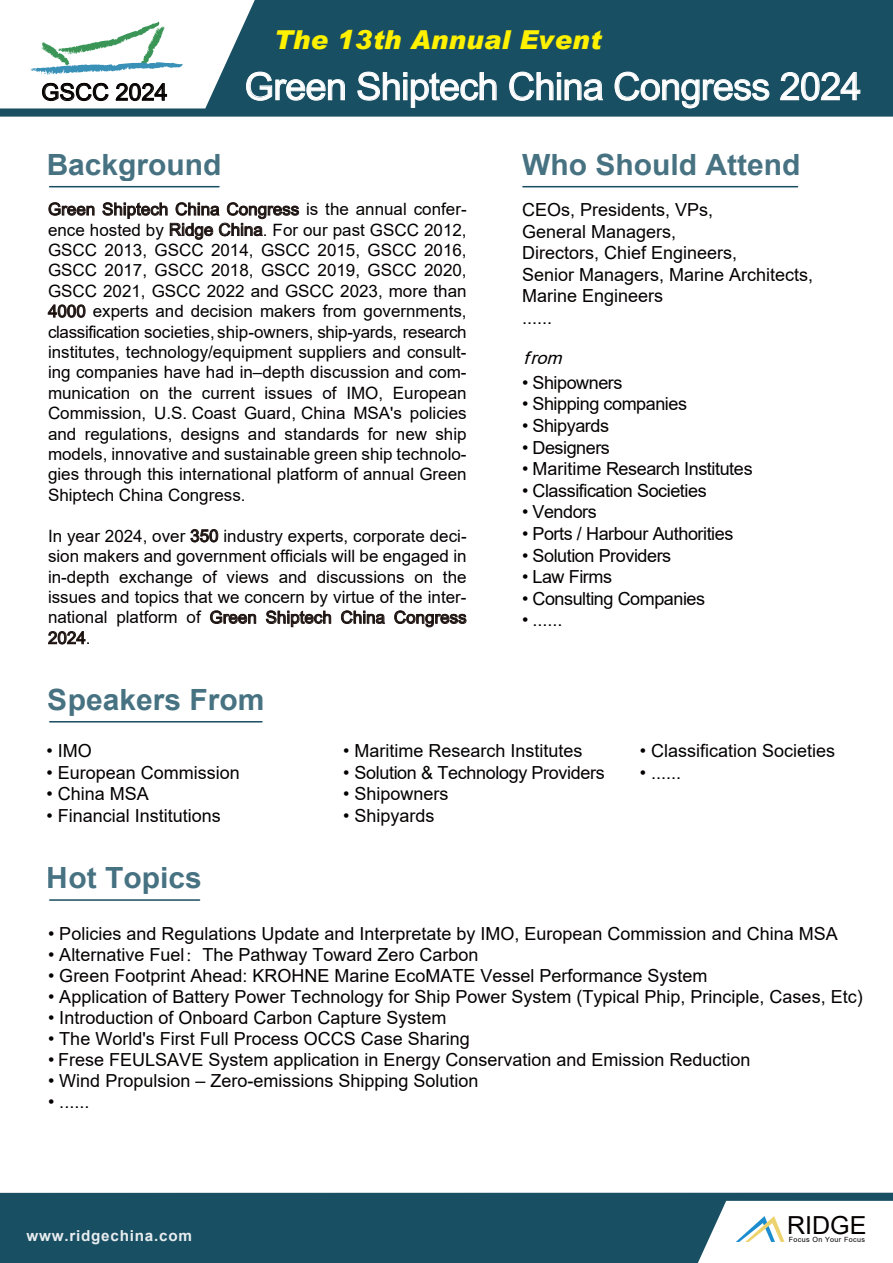
<style>
.page{position:relative;width:893px;height:1263px;background:#fff}
.page>*{position:absolute;margin:0;border:0;box-sizing:border-box;transform-origin:0 0}
.t1{font:37.95px "Arial";letter-spacing:-.02em;color:#fff}
.t2{font:700 29.25px "Arial";color:#194f63}
.t3{font:italic 900 26.1px "Arial";letter-spacing:.01em;color:#fff100}
.t4{font:24.9px "Arial";color:#040000}
.t5{font:23.25px "Arial";color:#040000}
.t6{font:18px/21.6px "Arial";color:#040000}
.t7{font:18px "Arial";letter-spacing:-.025em;color:#040000}
.t8{font:18px "Arial";letter-spacing:-.02em;color:#040000}
.t9{font:italic 17.4px "Arial";color:#040000;scale:1.04 1}
.t10{font:16.95px/20.4px "Arial";color:#040000;text-align:justify}
.t11{font:700 15.15px "Arial";letter-spacing:.05em;color:#fff}
.t12{font:7.2px "Arial";letter-spacing:.05em;color:#040000}
.s1{font-family:"Adobe Song Std";font-weight:300}
</style>
<div class="page">
<svg style="left:49px;top:202px;width:45px;height:14px"></svg>
<svg style="left:103px;top:202px;width:196px;height:37px"></svg>
<svg style="left:48px;top:305px;width:37px;height:13px"></svg>
<svg style="left:191px;top:529px;width:27px;height:13px"></svg>
<svg style="left:210px;top:611px;width:46px;height:13px"></svg>
<svg style="left:266px;top:611px;width:65px;height:16px"></svg>
<svg style="left:341px;top:611px;width:44px;height:13px"></svg>
<svg style="left:394px;top:611px;width:72px;height:16px"></svg>
<svg style="left:48px;top:631px;width:37px;height:13px"></svg>
<hr style="left:50px;top:899px;width:150px;height:2px;background:#184d61">
<hr style="left:50px;top:721px;width:212px;height:1px;background:#184d61">
<hr style="left:50px;top:186px;width:169px;height:1px;background:#184d61">
<hr style="left:523px;top:186px;width:275px;height:1px;background:#184d61">
<svg style="left:0;top:0;width:893px;height:117px;fill:#194f63"></svg>
<svg style="left:246px;top:71px;width:99px;height:30px;background:#457181"></svg>
<svg style="left:357px;top:71px;width:140px;height:37px;background:#3f6c7d"></svg>
<svg style="left:509px;top:71px;width:95px;height:30px;background:#447080"></svg>
<svg style="left:614px;top:71px;width:156px;height:37px;background:#3c6a7b"></svg>
<svg style="left:780px;top:72px;width:81px;height:29px;background:#4a7484"></svg>
<svg style="left:42px;top:83px;width:67px;height:18px"></svg>
<svg style="left:115px;top:83px;width:52px;height:18px"></svg>
<svg style="left:29px;top:21px;width:154px;height:54px"></svg>
<svg style="left:0;top:1193px;width:893px;height:70px;fill:#194f63"></svg>
<svg style="left:736px;top:1216px;width:48px;height:26px"></svg>
<h3 class="t5" style="left:41px;top:76px;width:128px">GSCC 2024</h3>
<h2 class="t2" style="left:47px;top:144px;width:177px">Background</h2>
<h3 class="t3" style="left:274px;top:23px;width:329px">The 13th Annual Event</h3>
<h1 class="t1" style="left:245px;top:60px;width:619px">Green Shiptech China Congress 2024</h1>
<h2 class="t2" style="left:522px;top:144px;width:280px">Who Should Attend</h2>
<p class="t10" style="left:48px;top:199px;width:420px">Green Shiptech China Congress is the annual confer&shy;ence hosted by Ridge China. For our past GSCC 2012, GSCC 2013, GSCC 2014, GSCC 2015, GSCC 2016, GSCC 2017, GSCC 2018, GSCC 2019, GSCC 2020, GSCC 2021, GSCC 2022 and GSCC 2023, more than 4000 experts and decision makers from governments, classification societies, ship-owners, ship-yards, research institutes, technology/equipment suppliers and consult&shy;ing companies have had in–depth discussion and com&shy;munication on the current issues of IMO, European Commission, U.S. Coast Guard, China MSA's policies and regulations, designs and standards for new ship models, innovative and sustainable green ship technolo&shy;gies through this international platform of annual Green Shiptech China Congress.</p>
<p class="t10" style="left:48px;top:525px;width:420px">In year 2024, over 350 industry experts, corporate deci&shy;sion makers and government officials will be engaged in in-depth exchange of views and discussions on the issues and topics that we concern by virtue of the inter&shy;national platform of Green Shiptech China Congress 2024.</p>
<h2 class="t2" style="left:48px;top:679px;width:218px">Speakers From</h2>
<p class="t6" style="left:522px;top:199px;width:293px">CEOs, Presidents, VPs,<br>General Managers,<br>Directors, Chief Engineers,<br>Senior Managers, Marine Architects,<br>Marine Engineers<br>......</p>
<p class="t9" style="left:524px;top:346px;width:44px">from</p>
<p class="t7" style="left:522px;top:370px;width:102px">• Shipowners</p>
<p class="t7" style="left:522px;top:392px;width:166px">• Shipping companies</p>
<p class="t7" style="left:522px;top:413px;width:88px">• Shipyards</p>
<p class="t7" style="left:522px;top:435px;width:89px">• Designers</p>
<p class="t7" style="left:522px;top:456px;width:232px">• Maritime Research Institutes</p>
<p class="t7" style="left:522px;top:478px;width:186px">• Classification Societies</p>
<p class="t7" style="left:522px;top:500px;width:76px">• Vendors</p>
<p class="t7" style="left:522px;top:521px;width:213px">• Ports / Harbour Authorities</p>
<p class="t7" style="left:522px;top:543px;width:151px">• Solution Providers</p>
<p class="t7" style="left:522px;top:564px;width:91px">• Law Firms</p>
<p class="t7" style="left:522px;top:586px;width:185px">• Consulting Companies</p>
<p class="t6" style="left:522px;top:609px;width:42px">• ......</p>
<p class="t6" style="left:47px;top:740px;width:47px">• IMO</p>
<p class="t6" style="left:47px;top:761px;width:195px">• European Commission</p>
<p class="t6" style="left:47px;top:783px;width:104px">• China MSA</p>
<p class="t6" style="left:47px;top:804px;width:176px">• Financial Institutions</p>
<h2 class="t2" style="left:47px;top:857px;width:157px">Hot Topics</h2>
<p class="t6" style="left:343px;top:740px;width:241px">• Maritime Research Institutes</p>
<p class="t8" style="left:343px;top:760px;width:263px">• Solution &amp; Technology Providers</p>
<p class="t6" style="left:343px;top:783px;width:107px">• Shipowners</p>
<p class="t6" style="left:343px;top:804px;width:93px">• Shipyards</p>
<p class="t6" style="left:640px;top:740px;width:197px">• Classification Societies</p>
<p class="t6" style="left:640px;top:761px;width:43px">• ......</p>
<p class="t6" style="left:48px;top:922px;width:791px">• Policies and Regulations Update and Interpretate by IMO, European Commission and China MSA</p>
<p class="t6" style="left:48px;top:943px;width:432px">• Alternative Fuel<span class="s1">：</span>The Pathway Toward Zero Carbon</p>
<p class="t6" style="left:48px;top:964px;width:661px">• Green Footprint Ahead: KROHNE Marine EcoMATE Vessel Performance System</p>
<p class="t6" style="left:48px;top:985px;width:816px">• Application of Battery Power Technology for Ship Power System (Typical Phip, Principle, Cases, Etc)</p>
<p class="t6" style="left:48px;top:1006px;width:400px">• Introduction of Onboard Carbon Capture System</p>
<p class="t6" style="left:48px;top:1027px;width:423px">• The World's First Full Process OCCS Case Sharing</p>
<p class="t6" style="left:48px;top:1048px;width:704px">• Frese FEULSAVE System application in Energy Conservation and Emission Reduction</p>
<p class="t6" style="left:48px;top:1069px;width:432px">• Wind Propulsion – Zero-emissions Shipping Solution</p>
<p class="t6" style="left:48px;top:1090px;width:43px">• ......</p>
<p class="t11" style="left:26px;top:1225px;width:167px">www.ridgechina.com</p>
<h3 class="t4" style="left:787px;top:1208px;width:81px">RIDGE</h3>
<p class="t12" style="left:789px;top:1235px;width:78px">Focus On Your Focus</p>
</div>
